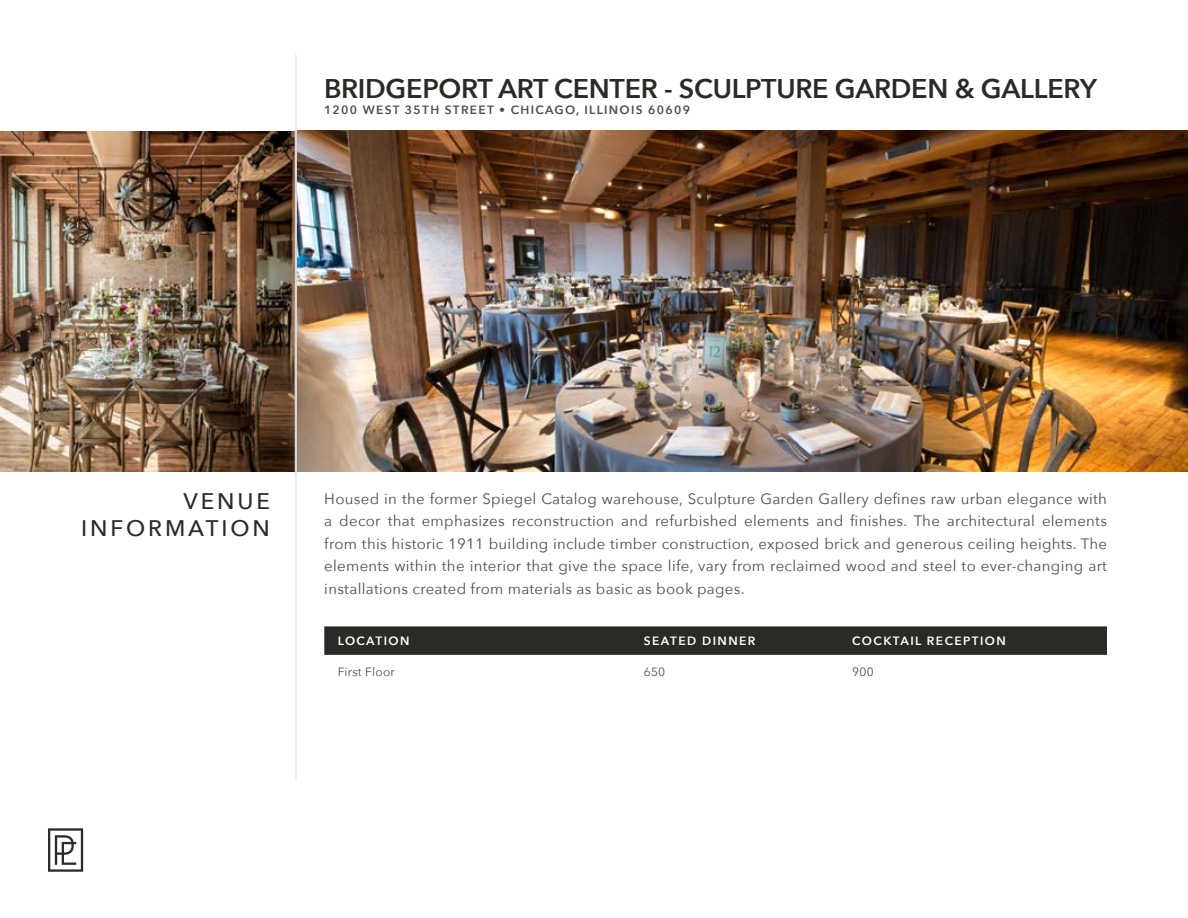
<style>
.page{position:relative;width:1188px;height:918px;background:#fff}
.page>*{position:absolute;margin:0;border:0;box-sizing:border-box;transform-origin:0 0}
.t1{font:600 27px "Avenir Next";letter-spacing:-.01em;color:#2c2a27}
.t2{font:500 22.5px/27px "Avenir Next";letter-spacing:.13em;color:#2c2a27;text-align:right}
.t3{font:15px/22.5px "Avenir Next";letter-spacing:.02em;color:#484f55;text-align:justify}
.t4{font:600 12px "Avenir Next";letter-spacing:.11em;color:#484f55}
.t5{font:600 12px "Avenir Next";letter-spacing:.12em;color:#fcfeff}
.t6{font:12px "Avenir Next";letter-spacing:.02em;color:#484f55}
</style>
<div class="page">
<svg style="left:324px;top:626px;width:783px;height:29px;background:#2f2d2a"></svg>
<img style="left:0;top:131px;width:1188px;height:341px">
<svg style="left:48px;top:828px;width:35px;height:44px"></svg>
<hr style="left:295px;top:54px;width:2px;height:78px;background:#e9ebec">
<hr style="left:295px;top:472px;width:2px;height:309px;background:#e9ebec">
<hr style="left:295px;top:130px;width:2px;height:343px;background:#d7d5d6">
<h1 class="t1" style="left:324px;top:65px;width:774px">BRIDGEPORT ART CENTER - SCULPTURE GARDEN &amp; GALLERY</h1>
<p class="t4" style="left:324px;top:100px;width:368px">1200 WEST 35TH STREET • CHICAGO, ILLINOIS 60609</p>
<h2 class="t2" style="left:81px;top:486px;width:190px">VENUE<br>INFORMATION</h2>
<p class="t3" style="left:324px;top:487px;width:784px">Housed in the former Spiegel Catalog warehouse, Sculpture Garden Gallery defines raw urban elegance with a decor that emphasizes reconstruction and refurbished elements and finishes. The architectural elements from this historic 1911 building include timber construction, exposed brick and generous ceiling heights. The elements within the interior that give the space life, vary from reclaimed wood and steel to ever-changing art installations created from materials as basic as book pages.</p>
<p class="t5" style="left:338px;top:631px;width:73px">LOCATION</p>
<p class="t5" style="left:644px;top:631px;width:113px">SEATED DINNER</p>
<p class="t5" style="left:852px;top:631px;width:155px">COCKTAIL RECEPTION</p>
<p class="t6" style="left:338px;top:661px;width:59px">First Floor</p>
<p class="t6" style="left:644px;top:661px;width:23px">650</p>
<p class="t6" style="left:852px;top:661px;width:23px">900</p>
</div>
